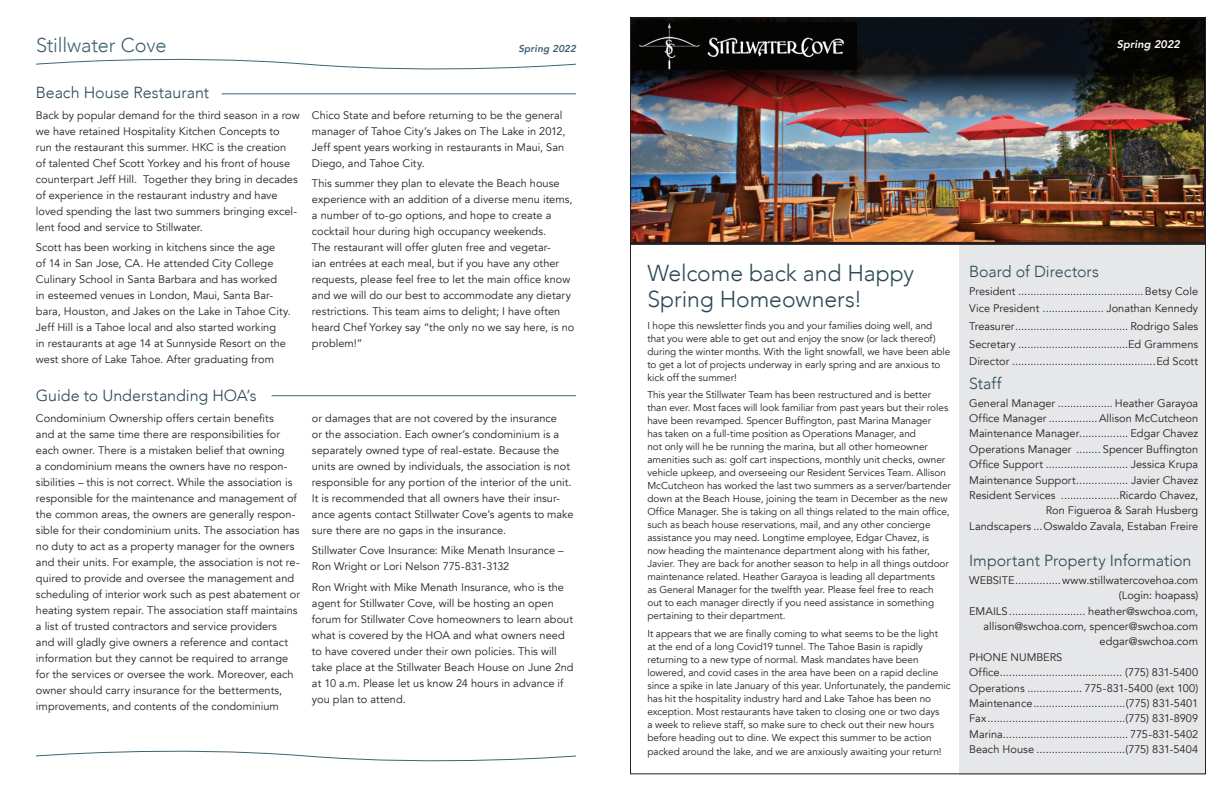
<style>
.page{position:relative;width:1224px;height:792px;background:#fff}
.page>*{position:absolute;margin:0;border:0;box-sizing:border-box;transform-origin:0 0}
.t1{font:300 23px/26px "Avenir";letter-spacing:-.005em;color:#2a4955}
.t2{font:300 20px "Avenir";letter-spacing:-.01em;color:#3e6373}
.t3{font:300 16px "Avenir";letter-spacing:-.005em;color:#2a4955}
.t4{font:11px/16px "Avenir";color:#231f20}
.t5{font:italic 800 11px "Avenir";color:#fff}
.t6{font:10px/13px "Avenir";letter-spacing:-.005em;color:#231f20}
.t7{font:italic 800 10px "Avenir";letter-spacing:.005em;color:#3e6373}
</style>
<div class="page">
<div style="left:959px;top:231px;width:247px;height:543px;background:#e6e7e9"></div>
<img style="left:632px;top:118px;width:572px;height:124px">
<img style="left:630px;top:17px;width:576px;height:101px">
<img style="left:636px;top:22px;width:220px;height:47px">
<hr style="left:630px;top:242px;width:576px;height:3px;background:#231f20">
<svg style="left:36px;top:58px;width:540px;height:12px"></svg>
<svg style="left:36px;top:750px;width:540px;height:12px"></svg>
<hr style="left:222px;top:94px;width:354px;height:1px;background:#3e6373">
<hr style="left:272px;top:395px;width:304px;height:1px;background:#3e6373">
<h2 class="t2" style="left:36px;top:33px;width:132px">Stillwater Cove</h2>
<p class="t5" style="left:1117px;top:38px;width:64px">Spring 2022</p>
<p class="t7" style="left:518px;top:43px;width:59px">Spring 2022</p>
<h3 class="t3" style="left:36px;top:83px;width:175px">Beach House Restaurant</h3>
<p class="t4" style="left:36px;top:107px;width:265px">Back by popular demand for the third season in a row we have retained Hospitality Kitchen Concepts to<br>run the restaurant this summer. HKC is the creation<br>of talented Chef Scott Yorkey and his front of house counterpart Jeff Hill. Together they bring in decades of experience in the restaurant industry and have loved spending the last two summers bringing excel&shy;lent food and service to Stillwater.</p>
<p class="t4" style="left:36px;top:240px;width:256px">Scott has been working in kitchens since the age<br>of 14 in San Jose, CA. He attended City College Culinary School in Santa Barbara and has worked<br>in esteemed venues in London, Maui, Santa Bar&shy;bara, Houston, and Jakes on the Lake in Tahoe City.<br>Jeff Hill is a Tahoe local and also started working<br>in restaurants at age 14 at Sunnyside Resort on the west shore of Lake Tahoe. After graduating from</p>
<p class="t4" style="left:312px;top:107px;width:255px">Chico State and before returning to be the general manager of Tahoe City’s Jakes on The Lake in 2012, Jeff spent years working in restaurants in Maui, San Diego, and Tahoe City.</p>
<p class="t4" style="left:312px;top:176px;width:264px">This summer they plan to elevate the Beach house experience with an addition of a diverse menu items, a number of to-go options, and hope to create a cocktail hour during high occupancy weekends.<br>The restaurant will offer gluten free and vegetar-<br>ian entrées at each meal, but if you have any other requests, please feel free to let the main office know and we will do our best to accommodate any dietary restrictions. This team aims to delight; I have often heard Chef Yorkey say “the only no we say here, is no problem!”</p>
<h3 class="t3" style="left:36px;top:386px;width:222px">Guide to Understanding HOA’s</h3>
<p class="t4" style="left:36px;top:410px;width:266px">Condominium Ownership offers certain benefits<br>and at the same time there are responsibilities for each owner. There is a mistaken belief that owning<br>a condominium means the owners have no respon&shy;sibilities – this is not correct. While the association is responsible for the maintenance and management of the common areas, the owners are generally respon&shy;sible for their condominium units. The association has no duty to act as a property manager for the owners and their units. For example, the association is not re&shy;quired to provide and oversee the management and scheduling of interior work such as pest abatement or heating system repair. The association staff maintains a list of trusted contractors and service providers<br>and will gladly give owners a reference and contact information but they cannot be required to arrange for the services or oversee the work. Moreover, each owner should carry insurance for the betterments, improvements, and contents of the condominium</p>
<p class="t4" style="left:312px;top:410px;width:263px">or damages that are not covered by the insurance<br>or the association. Each owner’s condominium is a separately owned type of real-estate. Because the units are owned by individuals, the association is not responsible for any portion of the interior of the unit.<br>It is recommended that all owners have their insur&shy;ance agents contact Stillwater Cove’s agents to make sure there are no gaps in the insurance.</p>
<p class="t4" style="left:312px;top:543px;width:253px">Stillwater Cove Insurance: Mike Menath Insurance –<br>Ron Wright or Lori Nelson 775-831-3132</p>
<p class="t4" style="left:312px;top:579px;width:263px">Ron Wright with Mike Menath Insurance, who is the agent for Stillwater Cove, will be hosting an open forum for Stillwater Cove homeowners to learn about what is covered by the HOA and what owners need to have covered under their own policies. This will take place at the Stillwater Beach House on June 2nd at 10 a.m. Please let us know 24 hours in advance if you plan to attend.</p>
<h1 class="t1" style="left:647px;top:260px;width:268px">Welcome back and Happy<br>Spring Homeowners!</h1>
<p class="t6" style="left:647px;top:319px;width:305px">I hope this newsletter finds you and your families doing well, and that you were able to get out and enjoy the snow (or lack thereof) during the winter months. With the light snowfall, we have been able to get a lot of projects underway in early spring and are anxious to kick off the summer!</p>
<p class="t6" style="left:647px;top:389px;width:305px">This year the Stillwater Team has been restructured and is better than ever. Most faces will look familiar from past years but their roles have been revamped. Spencer Buffington, past Marina Manager<br>has taken on a full-time position as Operations Manager, and<br>not only will he be running the marina, but all other homeowner amenities such as: golf cart inspections, monthly unit checks, owner vehicle upkeep, and overseeing our Resident Services Team. Allison McCutcheon has worked the last two summers as a server/bartender down at the Beach House, joining the team in December as the new Office Manager. She is taking on all things related to the main office, such as beach house reservations, mail, and any other concierge assistance you may need. Longtime employee, Edgar Chavez, is<br>now heading the maintenance department along with his father, Javier. They are back for another season to help in all things outdoor maintenance related. Heather Garayoa is leading all departments<br>as General Manager for the twelfth year. Please feel free to reach out to each manager directly if you need assistance in something pertaining to their department.</p>
<p class="t6" style="left:647px;top:627px;width:305px">It appears that we are finally coming to what seems to be the light<br>at the end of a long Covid19 tunnel. The Tahoe Basin is rapidly returning to a new type of normal. Mask mandates have been lowered, and covid cases in the area have been on a rapid decline since a spike in late January of this year. Unfortunately, the pandemic has hit the hospitality industry hard and Lake Tahoe has been no exception. Most restaurants have taken to closing one or two days<br>a week to relieve staff, so make sure to check out their new hours before heading out to dine. We expect this summer to be action</p>
<p class="t6" style="left:647px;top:745px;width:296px">packed around the lake, and we are anxiously awaiting your return!</p>
<h3 class="t3" style="left:969px;top:262px;width:131px">Board of Directors</h3>
<p class="t4" style="left:969px;top:282px;width:231px;line-height:17.7px;text-align:justify">President .........................................Betsy Cole Vice President .................... Jonathan Kennedy Treasurer..................................... Rodrigo Sales Secretary ....................................Ed Grammens Director ...............................................Ed Scott</p>
<h3 class="t3" style="left:969px;top:374px;width:34px">Staff</h3>
<p class="t4" style="left:969px;top:395px;width:231px;line-height:15.4px;text-align:right">General Manager .................. Heather Garayoa Office Manager ................Allison McCutcheon Maintenance Manager................ Edgar Chavez Operations Manager ........ Spencer Buffington Office Support ........................... Jessica Krupa Maintenance Support................. Javier Chavez Resident Services ...................Ricardo Chavez, Ron Figueroa &amp; Sarah Husberg<br>Landscapers ...Oswaldo Zavala, Estaban Freire</p>
<h3 class="t3" style="left:969px;top:551px;width:224px">Important Property Information</h3>
<p class="t4" style="left:969px;top:572px;width:230px">WEBSITE...............www.stillwatercovehoa.com</p>
<p class="t4" style="left:1119px;top:588px;width:81px">(Login: hoapass)</p>
<p class="t4" style="left:969px;top:603px;width:230px">EMAILS......................... heather@swchoa.com,</p>
<p class="t4" style="left:984px;top:619px;width:216px">allison@swchoa.com, spencer@swchoa.com</p>
<p class="t4" style="left:1100px;top:634px;width:100px">edgar@swchoa.com</p>
<p class="t4" style="left:969px;top:649px;width:95px">PHONE NUMBERS</p>
<p class="t4" style="left:969px;top:665px;width:230px">Office........................................ (775) 831-5400</p>
<p class="t4" style="left:969px;top:680px;width:231px">Operations .................. 775-831-5400 (ext 100)</p>
<p class="t4" style="left:969px;top:695px;width:230px">Maintenance..............................(775) 831-5401</p>
<p class="t4" style="left:969px;top:711px;width:230px">Fax.............................................(775) 831-8909</p>
<p class="t4" style="left:969px;top:726px;width:231px">Marina......................................... 775-831-5402</p>
<p class="t4" style="left:969px;top:741px;width:230px">Beach House .............................(775) 831-5404</p>
</div>
